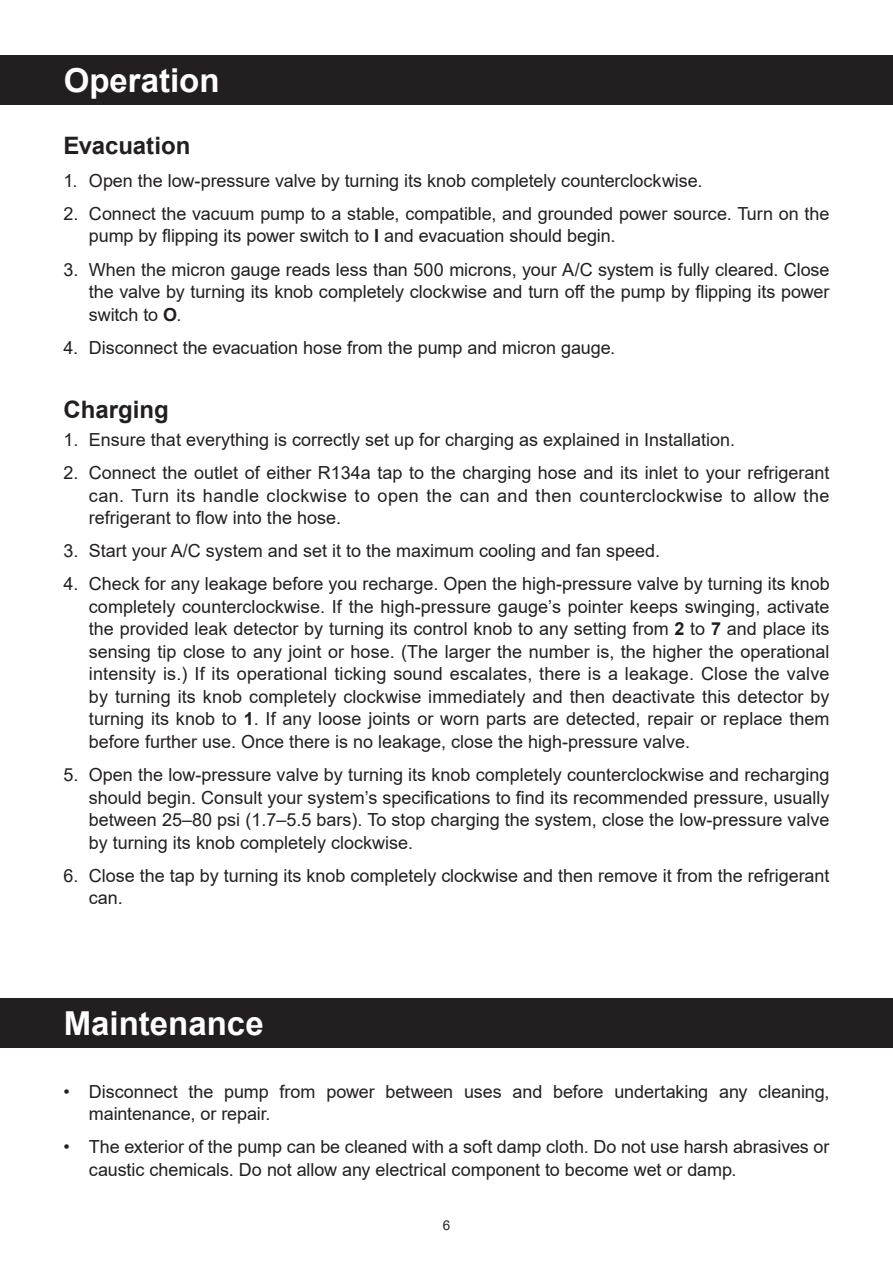
<style>
.page{position:relative;width:893px;height:1263px;background:#fff}
.page>*{position:absolute;margin:0;border:0;box-sizing:border-box;transform-origin:0 0}
.t1{font:700 33px "Arial";color:#fff}
.t2{font:700 24px "Arial";color:#231f20}
.t3{font:18px/22.5px "Arial";color:#231f20}
.t4{font:13.5px "Arial";color:#231f20}
.s1{font-weight:700}
</style>
<div class="page">
<div style="left:0;top:55px;width:893px;height:50px;background:#231f20"></div>
<div style="left:0;top:998px;width:893px;height:50px;background:#231f20"></div>
<h1 class="t1" style="left:64px;top:57px;width:157px">Operation</h1>
<h2 class="t2" style="left:63px;top:128px;width:128px">Evacuation</h2>
<p class="t3" style="left:63px;top:169px;width:640px">1. Open the low-pressure valve by turning its knob completely counterclockwise.</p>
<p class="t3" style="left:89px;top:202px;width:742px;text-indent:-26px">2. Connect the vacuum pump to a stable, compatible, and grounded power source. Turn on the pump by flipping its power switch to <span class="s1">I</span> and evacuation should begin.</p>
<p class="t3" style="left:89px;top:258px;width:742px;text-align:justify;text-indent:-26px">3. When the micron gauge reads less than 500 microns, your A/C system is fully cleared. Close the valve by turning its knob completely clockwise and turn off the pump by flipping its power switch to <span class="s1">O</span>.</p>
<p class="t3" style="left:63px;top:336px;width:553px">4. Disconnect the evacuation hose from the pump and micron gauge.</p>
<h2 class="t2" style="left:63px;top:393px;width:107px">Charging</h2>
<p class="t3" style="left:63px;top:428px;width:673px">1. Ensure that everything is correctly set up for charging as explained in Installation.</p>
<p class="t3" style="left:89px;top:461px;width:742px;text-align:justify;text-indent:-25px">2. Connect the outlet of either R134a tap to the charging hose and its inlet to your refrigerant can. Turn its handle clockwise to open the can and then counterclockwise to allow the refrigerant to flow into the hose.</p>
<p class="t3" style="left:63px;top:540px;width:598px">3. Start your A/C system and set it to the maximum cooling and fan speed.</p>
<p class="t3" style="left:89px;top:573px;width:742px;text-align:justify;text-indent:-26px">4. Check for any leakage before you recharge. Open the high-pressure valve by turning its knob completely counterclockwise. If the high-pressure gauge’s pointer keeps swinging, activate the provided leak detector by turning its control knob to any setting from <span class="s1">2</span> to <span class="s1">7</span> and place its sensing tip close to any joint or hose. (The larger the number is, the higher the operational intensity is.) If its operational ticking sound escalates, there is a leakage. Close the valve by turning its knob completely clockwise immediately and then deactivate this detector by turning its knob to <span class="s1">1</span>. If any loose joints or worn parts are detected, repair or replace them before further use. Once there is no leakage, close the high-pressure valve.</p>
<p class="t3" style="left:89px;top:763px;width:742px;text-align:justify;text-indent:-25px">5. Open the low-pressure valve by turning its knob completely counterclockwise and recharging should begin. Consult your system’s specifications to find its recommended pressure, usually between 25–80 psi (1.7–5.5 bars). To stop charging the system, close the low-pressure valve by turning its knob completely clockwise.</p>
<p class="t3" style="left:89px;top:864px;width:742px;text-indent:-26px">6. Close the tap by turning its knob completely clockwise and then remove it from the refrigerant can.</p>
<h1 class="t1" style="left:64px;top:1000px;width:201px">Maintenance</h1>
<p class="t3" style="left:89px;top:1080px;width:742px;text-indent:-26px">• Disconnect the pump from power between uses and before undertaking any cleaning, maintenance, or repair.</p>
<p class="t3" style="left:89px;top:1136px;width:742px;text-indent:-25px">• The exterior of the pump can be cleaned with a soft damp cloth. Do not use harsh abrasives or caustic chemicals. Do not allow any electrical component to become wet or damp.</p>
<p class="t4" style="left:443px;top:1216px;width:9px">6</p>
</div>
